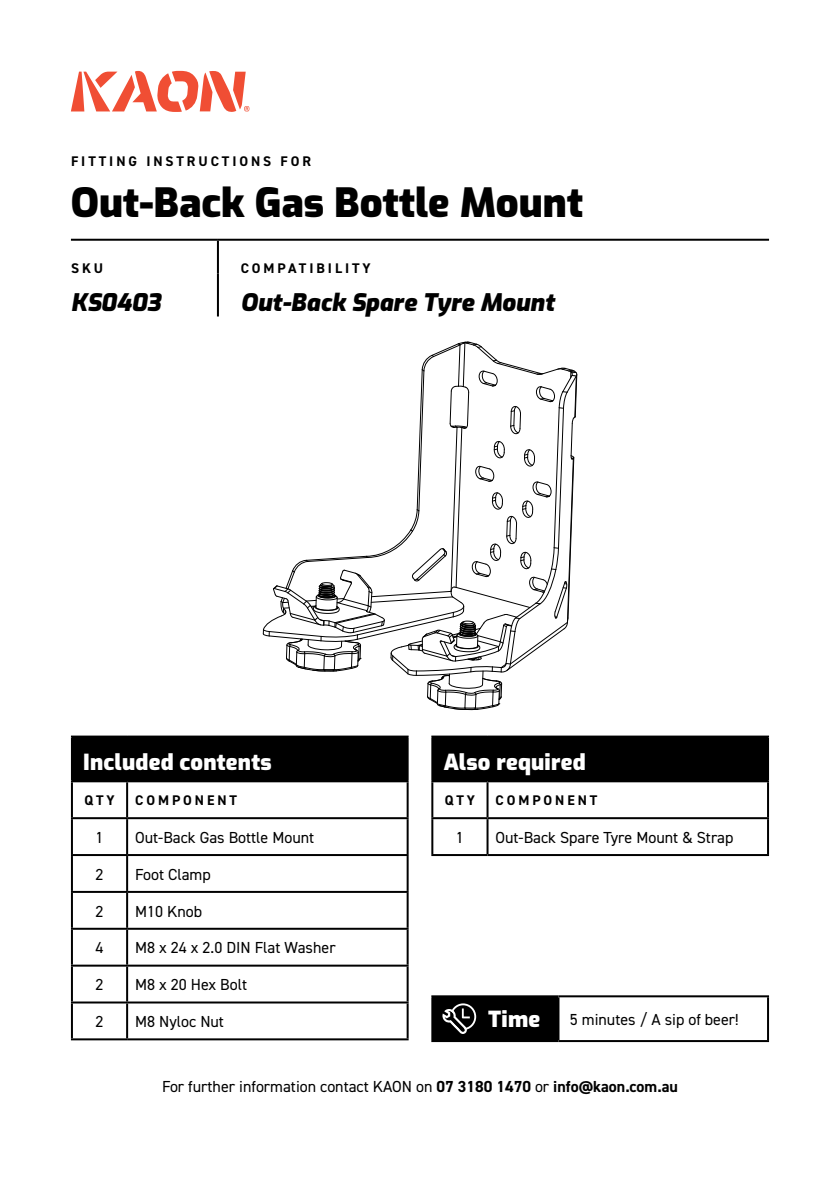
<style>
.page{position:relative;width:840px;height:1191px;background:#fff}
.page>*{position:absolute;margin:0;border:0;box-sizing:border-box;transform-origin:0 0}
.t1{font:900 40px "Exo";color:#000}
.t2{font:italic 900 24px "Exo";color:#000}
.t3{font:900 22px "Exo";letter-spacing:.01em;color:#fff}
.t4{font:16px "DIN2014";color:#000}
.t5{font:700 14px "DIN2014";letter-spacing:.21em;color:#000}
.s1{font-weight:700}
</style>
<div class="page">
<svg style="left:71px;top:71px;width:178px;height:41px"></svg>
<hr style="left:217px;top:241px;width:2px;height:32px;background:#000">
<hr style="left:217px;top:273px;width:2px;height:43px;background:#000">
<hr style="left:71px;top:239px;width:147px;height:2px;background:#000">
<hr style="left:218px;top:239px;width:550px;height:2px;background:#000">
<div style="left:72px;top:736px;width:335px;height:45px;background:#000"></div>
<hr style="left:71px;top:735px;width:56px;height:2px;background:#000">
<hr style="left:71px;top:737px;width:2px;height:43px;background:#000">
<hr style="left:127px;top:735px;width:281px;height:2px;background:#000">
<hr style="left:406px;top:737px;width:2px;height:43px;background:#000">
<hr style="left:71px;top:780px;width:56px;height:2px;background:#000">
<hr style="left:71px;top:782px;width:2px;height:35px;background:#000">
<hr style="left:127px;top:780px;width:281px;height:2px;background:#000">
<hr style="left:126px;top:782px;width:2px;height:35px;background:#000">
<hr style="left:406px;top:782px;width:2px;height:35px;background:#000">
<hr style="left:71px;top:817px;width:56px;height:2px;background:#000">
<hr style="left:71px;top:819px;width:2px;height:35px;background:#000">
<hr style="left:127px;top:817px;width:281px;height:2px;background:#000">
<hr style="left:126px;top:819px;width:2px;height:35px;background:#000">
<hr style="left:406px;top:819px;width:2px;height:35px;background:#000">
<hr style="left:71px;top:854px;width:56px;height:2px;background:#000">
<hr style="left:71px;top:856px;width:2px;height:35px;background:#000">
<hr style="left:127px;top:854px;width:281px;height:2px;background:#000">
<hr style="left:126px;top:856px;width:2px;height:35px;background:#000">
<hr style="left:406px;top:856px;width:2px;height:35px;background:#000">
<hr style="left:71px;top:891px;width:56px;height:2px;background:#000">
<hr style="left:71px;top:893px;width:2px;height:34px;background:#000">
<hr style="left:127px;top:891px;width:281px;height:2px;background:#000">
<hr style="left:126px;top:893px;width:2px;height:34px;background:#000">
<hr style="left:406px;top:893px;width:2px;height:34px;background:#000">
<hr style="left:71px;top:927px;width:56px;height:2px;background:#000">
<hr style="left:71px;top:929px;width:2px;height:35px;background:#000">
<hr style="left:127px;top:927px;width:281px;height:2px;background:#000">
<hr style="left:126px;top:929px;width:2px;height:35px;background:#000">
<hr style="left:406px;top:929px;width:2px;height:35px;background:#000">
<hr style="left:71px;top:964px;width:56px;height:2px;background:#000">
<hr style="left:71px;top:966px;width:2px;height:35px;background:#000">
<hr style="left:127px;top:964px;width:281px;height:2px;background:#000">
<hr style="left:126px;top:966px;width:2px;height:35px;background:#000">
<hr style="left:406px;top:966px;width:2px;height:35px;background:#000">
<hr style="left:71px;top:1001px;width:56px;height:2px;background:#000">
<hr style="left:71px;top:1003px;width:2px;height:35px;background:#000">
<hr style="left:127px;top:1001px;width:281px;height:2px;background:#000">
<hr style="left:126px;top:1003px;width:2px;height:35px;background:#000">
<hr style="left:406px;top:1003px;width:2px;height:35px;background:#000">
<hr style="left:71px;top:1038px;width:56px;height:2px;background:#000">
<hr style="left:127px;top:1038px;width:281px;height:2px;background:#000">
<div style="left:432px;top:736px;width:335px;height:45px;background:#000"></div>
<hr style="left:431px;top:735px;width:56px;height:2px;background:#000">
<hr style="left:431px;top:737px;width:2px;height:43px;background:#000">
<hr style="left:487px;top:735px;width:281px;height:2px;background:#000">
<hr style="left:766px;top:737px;width:2px;height:43px;background:#000">
<hr style="left:431px;top:780px;width:56px;height:2px;background:#000">
<hr style="left:431px;top:782px;width:2px;height:35px;background:#000">
<hr style="left:487px;top:780px;width:281px;height:2px;background:#000">
<hr style="left:486px;top:782px;width:2px;height:35px;background:#000">
<hr style="left:766px;top:782px;width:2px;height:35px;background:#000">
<hr style="left:431px;top:817px;width:56px;height:2px;background:#000">
<hr style="left:431px;top:819px;width:2px;height:35px;background:#000">
<hr style="left:487px;top:817px;width:281px;height:2px;background:#000">
<hr style="left:486px;top:819px;width:2px;height:35px;background:#000">
<hr style="left:766px;top:819px;width:2px;height:35px;background:#000">
<hr style="left:431px;top:854px;width:56px;height:2px;background:#000">
<hr style="left:487px;top:854px;width:281px;height:2px;background:#000">
<div style="left:432px;top:996px;width:126px;height:45px;background:#000"></div>
<hr style="left:431px;top:995px;width:127px;height:2px;background:#000">
<hr style="left:431px;top:997px;width:2px;height:43px;background:#000">
<hr style="left:558px;top:995px;width:210px;height:2px;background:#000">
<hr style="left:557px;top:997px;width:2px;height:43px;background:#000">
<hr style="left:766px;top:997px;width:2px;height:43px;background:#000">
<hr style="left:431px;top:1040px;width:127px;height:2px;background:#000">
<hr style="left:558px;top:1040px;width:210px;height:2px;background:#000">
<svg style="left:442px;top:1003px;width:34px;height:31px"></svg>
<svg style="left:262px;top:341px;width:315px;height:369px"></svg>
<p class="t5" style="left:71px;top:151px;width:241px">FITTING INSTRUCTIONS FOR</p>
<h1 class="t1" style="left:71px;top:174px;width:513px">Out-Back Gas Bottle Mount</h1>
<p class="t5" style="left:71px;top:259px;width:34px">SKU</p>
<p class="t5" style="left:240px;top:259px;width:131px">COMPATIBILITY</p>
<h2 class="t2" style="left:71px;top:284px;width:91px">KS0403</h2>
<h2 class="t2" style="left:240px;top:284px;width:315px">Out-Back Spare Tyre Mount</h2>
<h3 class="t3" style="left:83px;top:746px;width:190px">Included contents</h3>
<p class="t5" style="left:84px;top:791px;width:32px">QTY</p>
<p class="t5" style="left:135px;top:791px;width:103px">COMPONENT</p>
<p class="t4" style="left:95px;top:827px;width:9px">1</p>
<p class="t4" style="left:135px;top:827px;width:181px">Out-Back Gas Bottle Mount</p>
<p class="t4" style="left:95px;top:864px;width:9px">2</p>
<p class="t4" style="left:135px;top:864px;width:77px">Foot Clamp</p>
<p class="t4" style="left:95px;top:901px;width:9px">2</p>
<p class="t4" style="left:135px;top:901px;width:68px">M10 Knob</p>
<p class="t4" style="left:95px;top:938px;width:9px">4</p>
<p class="t4" style="left:135px;top:938px;width:202px">M8 x 24 x 2.0 DIN Flat Washer</p>
<p class="t4" style="left:95px;top:974px;width:9px">2</p>
<p class="t4" style="left:135px;top:974px;width:113px">M8 x 20 Hex Bolt</p>
<p class="t4" style="left:95px;top:1011px;width:9px">2</p>
<p class="t4" style="left:135px;top:1011px;width:90px">M8 Nyloc Nut</p>
<h3 class="t3" style="left:443px;top:746px;width:143px">Also required</h3>
<p class="t5" style="left:444px;top:791px;width:32px">QTY</p>
<p class="t5" style="left:495px;top:791px;width:103px">COMPONENT</p>
<p class="t4" style="left:455px;top:827px;width:9px">1</p>
<p class="t4" style="left:495px;top:827px;width:239px">Out-Back Spare Tyre Mount &amp; Strap</p>
<h3 class="t3" style="left:488px;top:1003px;width:54px">Time</h3>
<p class="t4" style="left:569px;top:1009px;width:170px">5 minutes / A sip of beer!</p>
<p class="t4" style="left:162px;top:1076px;width:517px">For further information contact KAON on <span class="s1">07 3180 1470</span> or <span class="s1">info@kaon.com.au</span></p>
</div>
